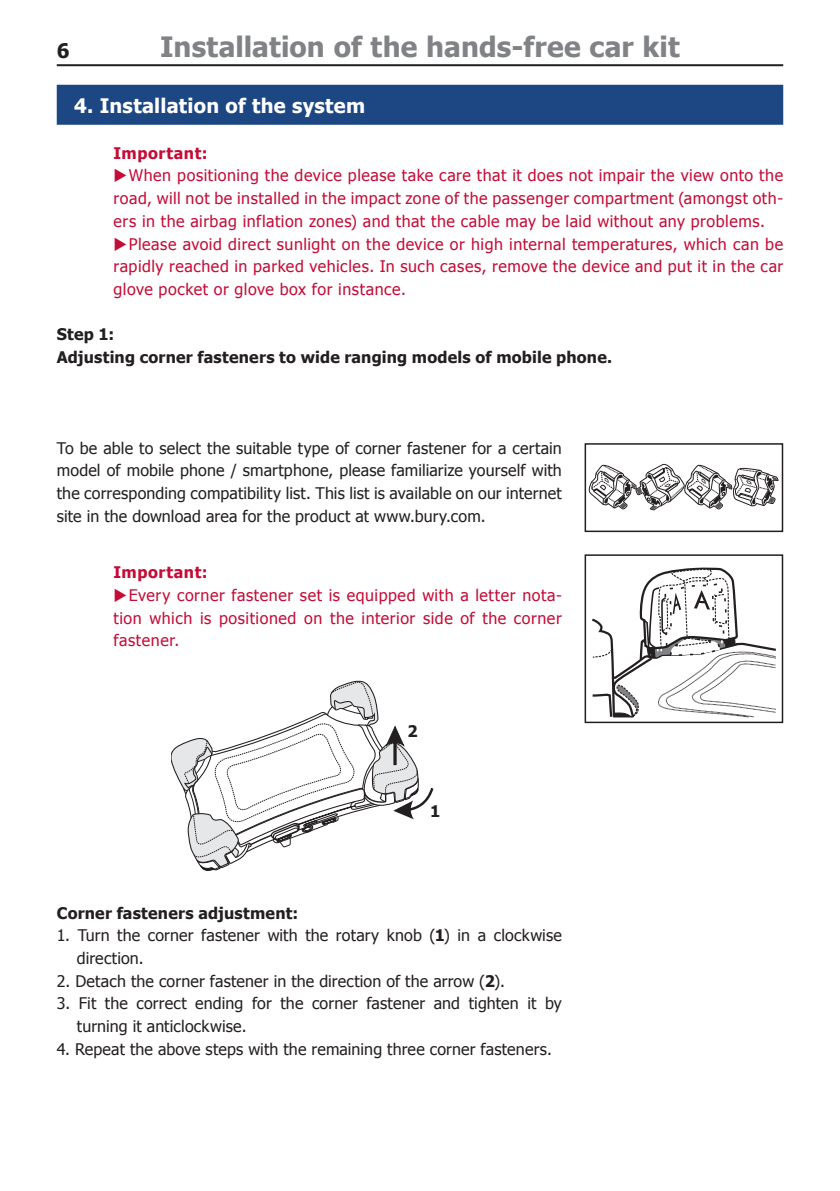
<style>
.page{position:relative;width:840px;height:1191px;background:#fff}
.page>*{position:absolute;margin:0;border:0;box-sizing:border-box;transform-origin:0 0}
.t1{font:700 28px "Tahoma";letter-spacing:.005em;color:#808285}
.t2{font:700 20px "Tahoma";letter-spacing:.015em;color:#fff}
.t3{font:700 20px "Tahoma";color:#231f20}
.t4{font:16px/22.6px "Tahoma";letter-spacing:.035em;color:#c40c37;text-align:justify}
.t5{font:16px/22.6px "Tahoma";letter-spacing:.01em;color:#231f20}
.t6{font:700 16px/22.6px "Tahoma";letter-spacing:.01em;color:#231f20}
.t7{font:700 16px "Tahoma";letter-spacing:.03em;color:#c40c37}
.s1{font-weight:700}
</style>
<div class="page">
<hr style="left:57px;top:64px;width:725px;height:2px;background:#231f20">
<div style="left:57px;top:85px;width:725px;height:40px;background:#1c4783"></div>
<svg style="left:592px;top:567px;width:184px;height:151px"></svg>
<div style="left:584px;top:554px;width:198px;height:169px;border:2px solid #231f20"></div>
<svg style="left:588px;top:463px;width:190px;height:48px"></svg>
<div style="left:584px;top:443px;width:198px;height:89px;border:2px solid #231f20"></div>
<svg style="left:171px;top:680px;width:262px;height:191px"></svg>
<p class="t3" style="left:57px;top:37px;width:14px">6</p>
<h1 class="t1" style="left:160px;top:27px;width:520px">Installation of the hands-free car kit</h1>
<p class="t2" style="left:74px;top:92px;width:292px">4. Installation of the system</p>
<p class="t7" style="left:113px;top:142px;width:96px">Important:</p>
<p class="t4" style="left:113px;top:163px;width:670px;text-indent:15px">When positioning the device please take care that it does not impair the view onto the road, will not be installed in the impact zone of the passenger compartment (amongst oth&shy;ers in the airbag inflation zones) and that the cable may be laid without any problems.</p>
<p class="t4" style="left:113px;top:232px;width:671px;text-indent:15px">Please avoid direct sunlight on the device or high internal temperatures, which can be rapidly reached in parked vehicles. In such cases, remove the device and put it in the car glove pocket or glove box for instance.</p>
<p class="t6" style="left:57px;top:322px;width:556px">Step 1:<br>Adjusting corner fasteners to wide ranging models of mobile phone.</p>
<p class="t5" style="left:57px;top:436px;width:506px;text-align:justify">To be able to select the suitable type of corner fastener for a certain model of mobile phone / smartphone, please familiarize yourself with the corresponding compatibility list. This list is available on our internet site in the download area for the product at www.bury.com.</p>
<p class="t7" style="left:113px;top:561px;width:96px">Important:</p>
<p class="t4" style="left:113px;top:583px;width:449px;text-indent:15px">Every corner fastener set is equipped with a letter nota&shy;tion which is positioned on the interior side of the corner fastener.</p>
<p class="t6" style="left:407px;top:719px;width:12px">2</p>
<p class="t6" style="left:430px;top:798px;width:12px">1</p>
<p class="t6" style="left:57px;top:900px;width:243px">Corner fasteners adjustment:</p>
<p class="t5" style="left:77px;top:923px;width:486px;text-indent:-20px">1. Turn the corner fastener with the rotary knob (<span class="s1">1</span>) in a clockwise direction.</p>
<p class="t5" style="left:57px;top:968px;width:449px">2. Detach the corner fastener in the direction of the arrow (<span class="s1">2</span>).</p>
<p class="t5" style="left:77px;top:991px;width:486px;text-indent:-20px">3. Fit the correct ending for the corner fastener and tighten it by turning it anticlockwise.</p>
<p class="t5" style="left:57px;top:1036px;width:496px">4. Repeat the above steps with the remaining three corner fasteners.</p>
</div>
